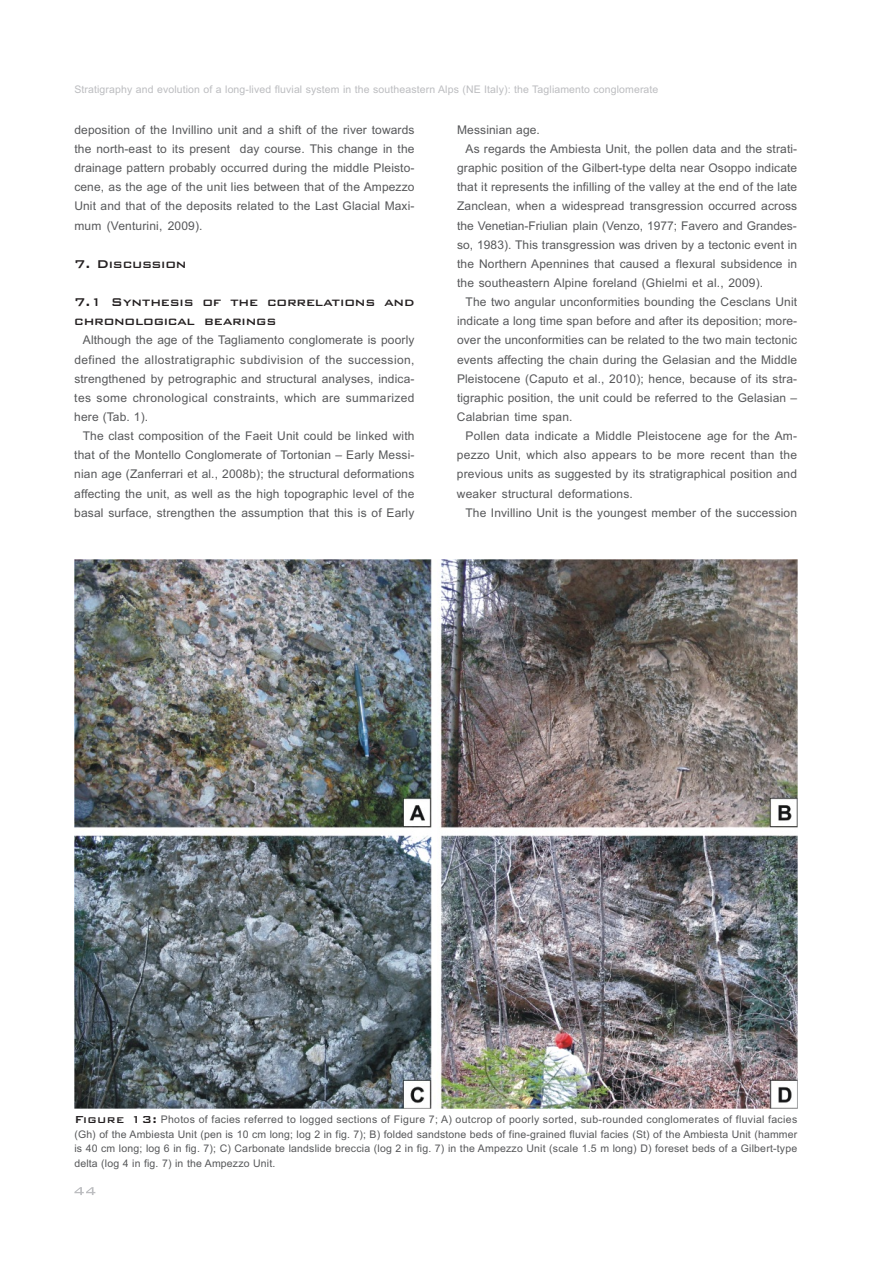
<style>
.page{position:relative;width:893px;height:1263px;background:#fff}
.page>*{position:absolute;margin:0;border:0;box-sizing:border-box;transform-origin:0 0}
.t1{font:500 15px/19.2px "Bank Gothic BT";letter-spacing:-.015em;color:#231f20}
.t2{font:12px/19.2px "Arial";letter-spacing:.01em;color:#57585a;text-align:justify}
.t3{font:10.5px/14.9px "Arial";letter-spacing:.015em;color:#57585a;text-align:justify}
.t4{font:10.5px "Arial";letter-spacing:.01em;color:#bcbdc0}
.s1{font-family:"Bank Gothic BT";font-weight:500;font-size:13.5px;color:#231f20}
</style>
<div class="page">
<img style="left:74px;top:559px;width:724px;height:549px">
<svg style="left:74px;top:1187px;width:21px;height:8px"></svg>
<p class="t4" style="left:74px;top:85px;width:585px">Stratigraphy and evolution of a long-lived fluvial system in the southeastern Alps (NE Italy): the Tagliamento conglomerate</p>
<p class="t2" style="left:74px;top:121px;width:342px">deposition of the Invillino unit and a shift of the river towards the north-east to its present day course. This change in the drainage pattern probably occurred during the middle Pleisto&shy;cene, as the age of the unit lies between that of the Ampezzo Unit and that of the deposits related to the Last Glacial Maxi&shy;mum (Venturini, 2009).</p>
<p class="t1" style="left:74px;top:254px;width:114px">7. Discussion</p>
<p class="t1" style="left:74px;top:293px;width:342px">7.1 Synthesis of the correlations and chronological bearings</p>
<p class="t2" style="left:74px;top:332px;width:342px;text-indent:9px">Although the age of the Tagliamento conglomerate is poorly defined the allostratigraphic subdivision of the succession, strengthened by petrographic and structural analyses, indica&shy;tes some chronological constraints, which are summarized here (Tab. 1).</p>
<p class="t2" style="left:74px;top:427px;width:342px;text-indent:9px">The clast composition of the Faeit Unit could be linked with that of the Montello Conglomerate of Tortonian – Early Messi&shy;nian age (Zanferrari et al., 2008b); the structural deformations affecting the unit, as well as the high topographic level of the basal surface, strengthen the assumption that this is of Early</p>
<p class="t2" style="left:457px;top:121px;width:84px">Messinian age.</p>
<p class="t2" style="left:466px;top:140px;width:333px">As regards the Ambiesta Unit, the pollen data and the strati-</p>
<p class="t2" style="left:457px;top:159px;width:342px">graphic position of the Gilbert-type delta near Osoppo indicate</p>
<p class="t2" style="left:457px;top:179px;width:342px">that it represents the infilling of the valley at the end of the late</p>
<p class="t2" style="left:457px;top:198px;width:342px">Zanclean, when a widespread transgression occurred across</p>
<p class="t2" style="left:457px;top:217px;width:341px">the Venetian-Friulian plain (Venzo, 1977; Favero and Grandes-</p>
<p class="t2" style="left:457px;top:236px;width:342px">so, 1983). This transgression was driven by a tectonic event in</p>
<p class="t2" style="left:457px;top:255px;width:342px">the Northern Apennines that caused a flexural subsidence in</p>
<p class="t2" style="left:457px;top:274px;width:308px">the southeastern Alpine foreland (Ghielmi et al., 2009).</p>
<p class="t2" style="left:466px;top:293px;width:333px">The two angular unconformities bounding the Cesclans Unit</p>
<p class="t2" style="left:457px;top:313px;width:342px">indicate a long time span before and after its deposition; more-</p>
<p class="t2" style="left:457px;top:332px;width:342px">over the unconformities can be related to the two main tectonic</p>
<p class="t2" style="left:457px;top:351px;width:342px">events affecting the chain during the Gelasian and the Middle</p>
<p class="t2" style="left:457px;top:370px;width:342px">Pleistocene (Caputo et al., 2010); hence, because of its stra-</p>
<p class="t2" style="left:457px;top:389px;width:342px">tigraphic position, the unit could be referred to the Gelasian –</p>
<p class="t2" style="left:457px;top:408px;width:117px">Calabrian time span.</p>
<p class="t2" style="left:465px;top:427px;width:333px">Pollen data indicate a Middle Pleistocene age for the Am-</p>
<p class="t2" style="left:457px;top:447px;width:342px">pezzo Unit, which also appears to be more recent than the</p>
<p class="t2" style="left:457px;top:466px;width:342px">previous units as suggested by its stratigraphical position and</p>
<p class="t2" style="left:457px;top:485px;width:177px">weaker structural deformations.</p>
<p class="t2" style="left:465px;top:504px;width:333px">The Invillino Unit is the youngest member of the succession</p>
<p class="t3" style="left:74px;top:1112px;width:724px"><span class="s1">Figure 13:</span> Photos of facies referred to logged sections of Figure 7; A) outcrop of poorly sorted, sub-rounded conglomerates of fluvial facies (Gh) of the Ambiesta Unit (pen is 10 cm long; log 2 in fig. 7); B) folded sandstone beds of fine-grained fluvial facies (St) of the Ambiesta Unit (hammer is 40 cm long; log 6 in fig. 7); C) Carbonate landslide breccia (log 2 in fig. 7) in the Ampezzo Unit (scale 1.5 m long) D) foreset beds of a Gilbert-type delta (log 4 in fig. 7) in the Ampezzo Unit.</p>
</div>
